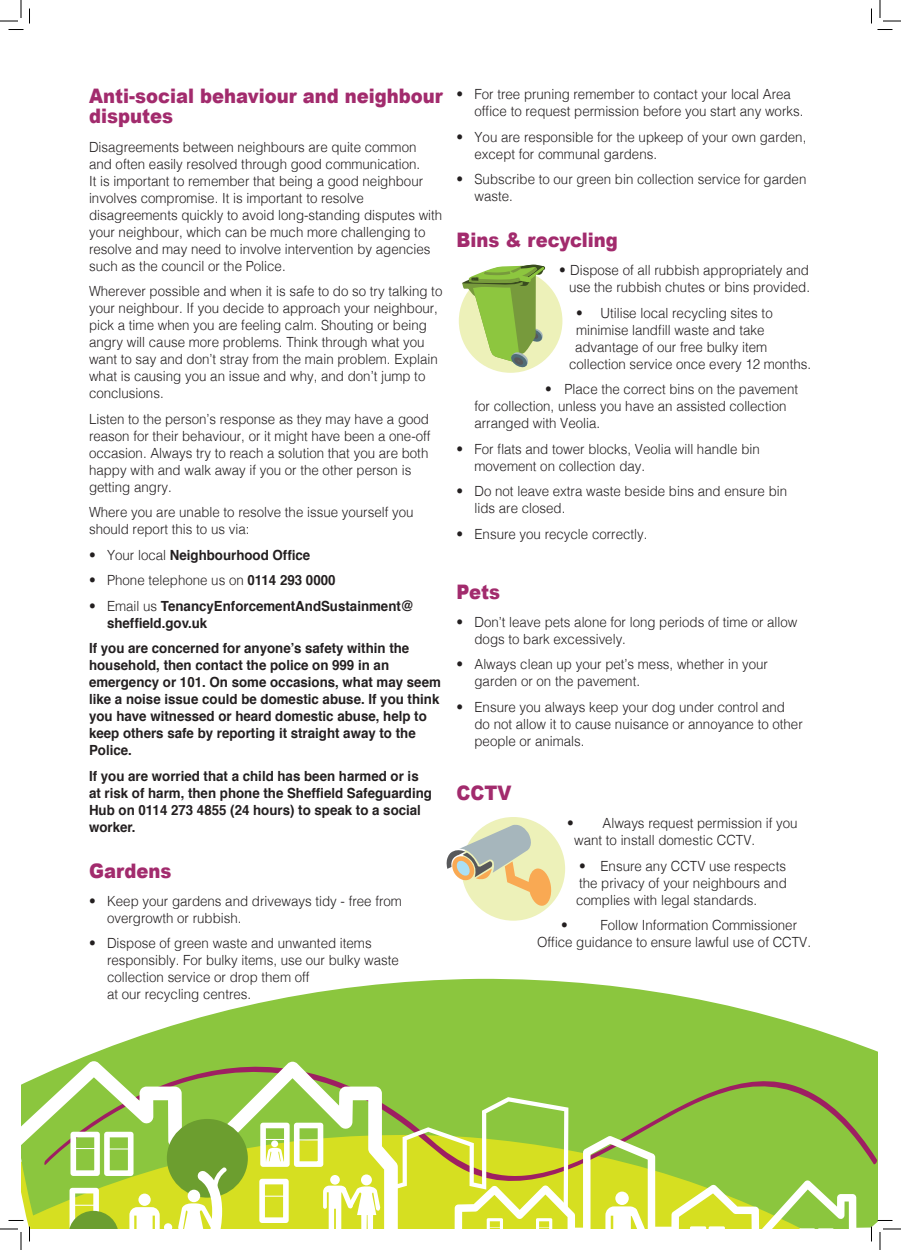
<style>
.page{position:relative;width:901px;height:1250px;background:#fff}
.page>*{position:absolute;margin:0;border:0;box-sizing:border-box;transform-origin:0 0}
.t1{font:900 20px/20px "Arial";color:#a22b6d;scale:.9 1}
.t2{font:300 14px/17px "Helvetica";color:#231f20;scale:.95 1}
.t3{font:700 14px/17px "Helvetica";color:#231f20;scale:.95 1}
.s1{font-weight:300}
.s2{font-weight:700}
</style>
<div class="page">
<svg style="left:76px;top:979px;width:802px;height:81px;fill:#8bc63e"></svg>
<div style="left:568px;top:1060px;width:310px;height:76px;background:#8bc63e"></div>
<svg style="left:21px;top:1060px;width:238px;height:169px;fill:#8bc63e"></svg>
<svg style="left:568px;top:1136px;width:310px;height:93px;fill:#8bc63e"></svg>
<div style="left:167px;top:1119px;width:81px;height:78px;background:#6c9e2f;border-radius:50%"></div>
<svg style="left:799px;top:1228px;width:35px;height:1px"></svg>
<svg style="left:690px;top:1226px;width:35px;height:3px"></svg>
<svg style="left:68px;top:1131px;width:160px;height:98px"></svg>
<svg style="left:605px;top:1191px;width:42px;height:38px"></svg>
<svg style="left:259px;top:989px;width:309px;height:240px"></svg>
<div style="left:461px;top:817px;width:104px;height:103px;background:#edf1b9;border-radius:50%"></div>
<svg style="left:446px;top:824px;width:106px;height:82px"></svg>
<div style="left:459px;top:269px;width:103px;height:104px;background:#edf1b9;border-radius:50%"></div>
<svg style="left:462px;top:264px;width:83px;height:104px"></svg>
<svg style="left:0;top:0;width:30px;height:30px"></svg>
<svg style="left:0;top:1219px;width:30px;height:31px"></svg>
<svg style="left:871px;top:0;width:30px;height:30px"></svg>
<svg style="left:871px;top:1219px;width:30px;height:31px"></svg>
<h1 class="t1" style="left:89px;top:86px;width:395px">Anti-social behaviour and neighbour disputes</h1>
<p class="t2" style="left:89px;top:137px;width:373px">Disagreements between neighbours are quite common and often easily resolved through good communication.<br>It is important to remember that being a good neighbour involves compromise. It is important to resolve disagreements quickly to avoid long-standing disputes with your neighbour, which can be much more challenging to resolve and may need to involve intervention by agencies such as the council or the Police.</p>
<p class="t2" style="left:89px;top:282px;width:373px">Wherever possible and when it is safe to do so try talking to your neighbour. If you decide to approach your neighbour, pick a time when you are feeling calm. Shouting or being angry will cause more problems. Think through what you want to say and don’t stray from the main problem. Explain what is causing you an issue and why, and don’t jump to conclusions.</p>
<p class="t2" style="left:89px;top:409px;width:361px">Listen to the person’s response as they may have a good reason for their behaviour, or it might have been a one-off occasion. Always try to reach a solution that you are both happy with and walk away if you or the other person is getting angry.</p>
<p class="t2" style="left:89px;top:503px;width:343px">Where you are unable to resolve the issue yourself you should report this to us via:</p>
<p class="t3" style="left:89px;top:546px;width:234px"><span class="s1">• Your local</span> Neighbourhood Office</p>
<p class="t2" style="left:89px;top:571px;width:261px">• Phone telephone us on <span class="s2">0114 293 0000</span></p>
<p class="t3" style="left:107px;top:597px;width:324px;text-indent:-18px"><span class="s1">• Email us</span> TenancyEnforcementAndSustainment@ sheffield.gov.uk</p>
<p class="t3" style="left:89px;top:640px;width:372px">If you are concerned for anyone’s safety within the household, then contact the police on 999 in an emergency or 101. On some occasions, what may seem like a noise issue could be domestic abuse. If you think you have witnessed or heard domestic abuse, help to keep others safe by reporting it straight away to the Police.</p>
<p class="t3" style="left:89px;top:767px;width:362px">If you are worried that a child has been harmed or is at risk of harm, then phone the Sheffield Safeguarding Hub on 0114 273 4855 (24 hours) to speak to a social worker.</p>
<h1 class="t1" style="left:89px;top:859px;width:93px">Gardens</h1>
<p class="t2" style="left:107px;top:891px;width:312px;text-indent:-18px">• Keep your gardens and driveways tidy - free from overgrowth or rubbish.</p>
<p class="t2" style="left:107px;top:934px;width:309px;text-indent:-18px">• Dispose of green waste and unwanted items responsibly. For bulky items, use our bulky waste collection service or drop them off<br>at our recycling centres.</p>
<p class="t2" style="left:474px;top:85px;width:348px;text-indent:-18px">• For tree pruning remember to contact your local Area office to request permission before you start any works.</p>
<p class="t2" style="left:474px;top:127px;width:351px;text-indent:-18px">• You are responsible for the upkeep of your own garden, except for communal gardens.</p>
<p class="t2" style="left:474px;top:170px;width:351px;text-indent:-18px">• Subscribe to our green bin collection service for garden waste.</p>
<h1 class="t1" style="left:456px;top:229px;width:181px">Bins &amp; recycling</h1>
<p class="t2" style="left:559px;top:260px;width:266px;text-align:right">• Dispose of all rubbish appropriately and use the rubbish chutes or bins provided.</p>
<p class="t2" style="left:576px;top:303px;width:208px">• Utilise local recycling sites to</p>
<p class="t2" style="left:576px;top:320px;width:200px">minimise landfill waste and take</p>
<p class="t2" style="left:575px;top:337px;width:204px">advantage of our free bulky item</p>
<p class="t2" style="left:569px;top:354px;width:256px">collection service once every 12 months.</p>
<p class="t2" style="left:474px;top:379px;width:342px;text-indent:71px">• Place the correct bins on the pavement for collection, unless you have an assisted collection arranged with Veolia.</p>
<p class="t2" style="left:474px;top:439px;width:302px;text-indent:-18px">• For flats and tower blocks, Veolia will handle bin movement on collection day.</p>
<p class="t2" style="left:474px;top:481px;width:331px;text-indent:-18px">• Do not leave extra waste beside bins and ensure bin lids are closed.</p>
<p class="t2" style="left:456px;top:524px;width:203px">• Ensure you recycle correctly.</p>
<h1 class="t1" style="left:456px;top:581px;width:50px">Pets</h1>
<p class="t2" style="left:474px;top:612px;width:342px;text-indent:-18px">• Don’t leave pets alone for long periods of time or allow dogs to bark excessively.</p>
<p class="t2" style="left:474px;top:655px;width:310px;text-indent:-18px">• Always clean up your pet’s mess, whether in your garden or on the pavement.</p>
<p class="t2" style="left:474px;top:697px;width:347px;text-indent:-18px">• Ensure you always keep your dog under control and do not allow it to cause nuisance or annoyance to other people or animals.</p>
<h1 class="t1" style="left:456px;top:782px;width:63px">CCTV</h1>
<p class="t2" style="left:574px;top:814px;width:237px;text-indent:-7px">• Always request permission if you want to install domestic CCTV.</p>
<p class="t2" style="left:576px;top:856px;width:223px;text-align:justify">• Ensure any CCTV use respects the privacy of your neighbours and complies with legal standards.</p>
<p class="t2" style="left:537px;top:916px;width:290px;text-indent:24px">• Follow Information Commissioner<br>Office guidance to ensure lawful use of CCTV.</p>
</div>
